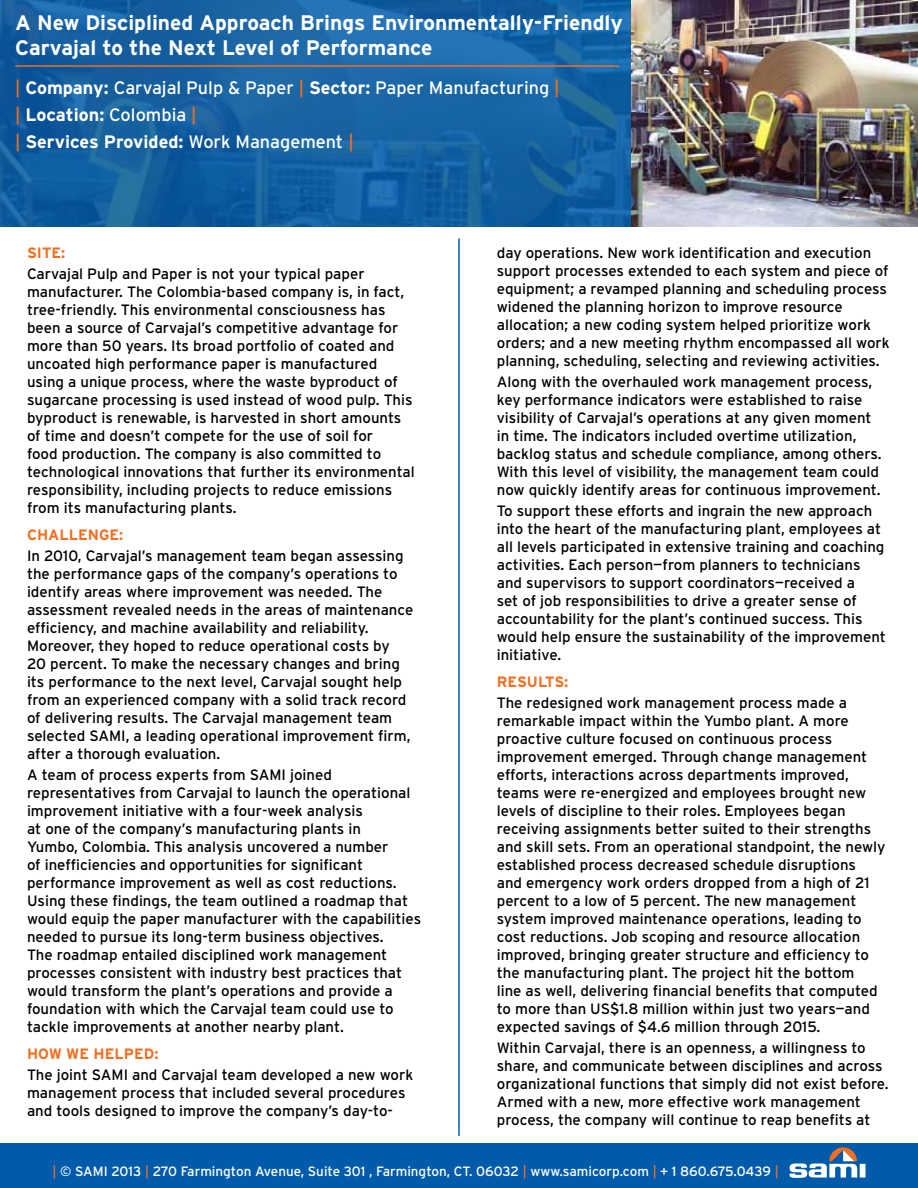
<style>
.page{position:relative;width:918px;height:1188px;background:#fff}
.page>*{position:absolute;margin:0;border:0;box-sizing:border-box;transform-origin:0 0}
.t1{font:700 21px/25.2px "Interstate";color:#fff}
.t2{font:18px/27px "Interstate";color:#fff}
.t3{font:15px/18px "Interstate";color:#000}
.t4{font:700 15px "Interstate";color:#f36e21}
.t5{font:13.5px "Interstate";color:#fff}
.s1{color:#f36e21}
.s2{font-weight:700}
</style>
<div class="page">
<img style="left:631px;top:0;width:287px;height:227px">
<svg style="left:0;top:0;width:631px;height:227px;background:#1561a2"></svg>
<hr style="left:15px;top:65px;width:604px;height:2px;background:#f36e21">
<hr style="left:458px;top:238px;width:2px;height:898px;background:#005cab">
<div style="left:0;top:1143px;width:918px;height:45px;background:#005cab"></div>
<div style="left:860px;top:1164px;width:6px;height:14px;background:#fff"></div>
<svg style="left:789px;top:1147px;width:68px;height:31px"></svg>
<h1 class="t1" style="left:15px;top:10px;width:609px">A New Disciplined Approach Brings Environmentally-Friendly<br>Carvajal to the Next Level of Performance</h1>
<p class="t2" style="left:15px;top:74px;width:546px"><span class="s1">|</span> <span class="s2">Company:</span> Carvajal Pulp &amp; Paper <span class="s1">|</span> <span class="s2">Sector:</span> Paper Manufacturing <span class="s1">| |</span> <span class="s2">Location:</span> Colombia <span class="s1">|<br>|</span> <span class="s2">Services Provided:</span> Work Management <span class="s1">|</span></p>
<p class="t3" style="left:497px;top:243px;width:395px">day operations. New work identification and execution support processes extended to each system and piece of equipment; a revamped planning and scheduling process widened the planning horizon to improve resource allocation; a new coding system helped prioritize work orders; and a new meeting rhythm encompassed all work planning, scheduling, selecting and reviewing activities.</p>
<p class="t3" style="left:497px;top:372px;width:386px">Along with the overhauled work management process, key performance indicators were established to raise visibility of Carvajal’s operations at any given moment in time. The indicators included overtime utilization, backlog status and schedule compliance, among others.<br>With this level of visibility, the management team could now quickly identify areas for continuous improvement.</p>
<p class="t3" style="left:497px;top:501px;width:391px">To support these efforts and ingrain the new approach into the heart of the manufacturing plant, employees at all levels participated in extensive training and coaching activities. Each person—from planners to technicians and supervisors to support coordinators—received a<br>set of job responsibilities to drive a greater sense of accountability for the plant’s continued success. This would help ensure the sustainability of the improvement initiative.</p>
<p class="t4" style="left:497px;top:672px;width:73px">RESULTS:</p>
<p class="t3" style="left:497px;top:693px;width:390px">The redesigned work management process made a remarkable impact within the Yumbo plant. A more proactive culture focused on continuous process improvement emerged. Through change management efforts, interactions across departments improved, teams were re-energized and employees brought new levels of discipline to their roles. Employees began receiving assignments better suited to their strengths and skill sets. From an operational standpoint, the newly established process decreased schedule disruptions<br>and emergency work orders dropped from a high of 21 percent to a low of 5 percent. The new management system improved maintenance operations, leading to cost reductions. Job scoping and resource allocation improved, bringing greater structure and efficiency to the manufacturing plant. The project hit the bottom<br>line as well, delivering financial benefits that computed to more than US$1.8 million within just two years—and expected savings of $4.6 million through 2015.</p>
<p class="t3" style="left:497px;top:1038px;width:393px">Within Carvajal, there is an openness, a willingness to share, and communicate between disciplines and across organizational functions that simply did not exist before.<br>Armed with a new, more effective work management process, the company will continue to reap benefits at</p>
<p class="t5" style="left:52px;top:1163px;width:728px"><span class="s1">|</span> © SAMI 2013 <span class="s1">|</span> 270 Farmington Avenue, Suite 301 , Farmington, CT. 06032 <span class="s1">|</span> www.samicorp.com <span class="s1">|</span> + 1 860.675.0439 <span class="s1">|</span></p>
<p class="t4" style="left:27px;top:243px;width:40px">SITE:</p>
<p class="t3" style="left:27px;top:264px;width:389px">Carvajal Pulp and Paper is not your typical paper manufacturer. The Colombia-based company is, in fact, tree-friendly. This environmental consciousness has been a source of Carvajal’s competitive advantage for more than 50 years. Its broad portfolio of coated and uncoated high performance paper is manufactured using a unique process, where the waste byproduct of sugarcane processing is used instead of wood pulp. This byproduct is renewable, is harvested in short amounts of time and doesn’t compete for the use of soil for<br>food production. The company is also committed to technological innovations that further its environmental responsibility, including projects to reduce emissions from its manufacturing plants.</p>
<p class="t4" style="left:27px;top:525px;width:98px">CHALLENGE:</p>
<p class="t3" style="left:27px;top:546px;width:388px">In 2010, Carvajal’s management team began assessing the performance gaps of the company’s operations to identify areas where improvement was needed. The assessment revealed needs in the areas of maintenance efficiency, and machine availability and reliability.<br>Moreover, they hoped to reduce operational costs by<br>20 percent. To make the necessary changes and bring its performance to the next level, Carvajal sought help from an experienced company with a solid track record of delivering results. The Carvajal management team selected SAMI, a leading operational improvement firm, after a thorough evaluation.</p>
<p class="t3" style="left:27px;top:765px;width:396px">A team of process experts from SAMI joined representatives from Carvajal to launch the operational improvement initiative with a four-week analysis<br>at one of the company’s manufacturing plants in<br>Yumbo, Colombia. This analysis uncovered a number<br>of inefficiencies and opportunities for significant performance improvement as well as cost reductions.<br>Using these findings, the team outlined a roadmap that would equip the paper manufacturer with the capabilities needed to pursue its long-term business objectives.<br>The roadmap entailed disciplined work management processes consistent with industry best practices that would transform the plant’s operations and provide a foundation with which the Carvajal team could use to tackle improvements at another nearby plant.</p>
<p class="t4" style="left:27px;top:1044px;width:133px">HOW WE HELPED:</p>
<p class="t3" style="left:27px;top:1065px;width:388px">The joint SAMI and Carvajal team developed a new work management process that included several procedures and tools designed to improve the company’s day-to-</p>
</div>
